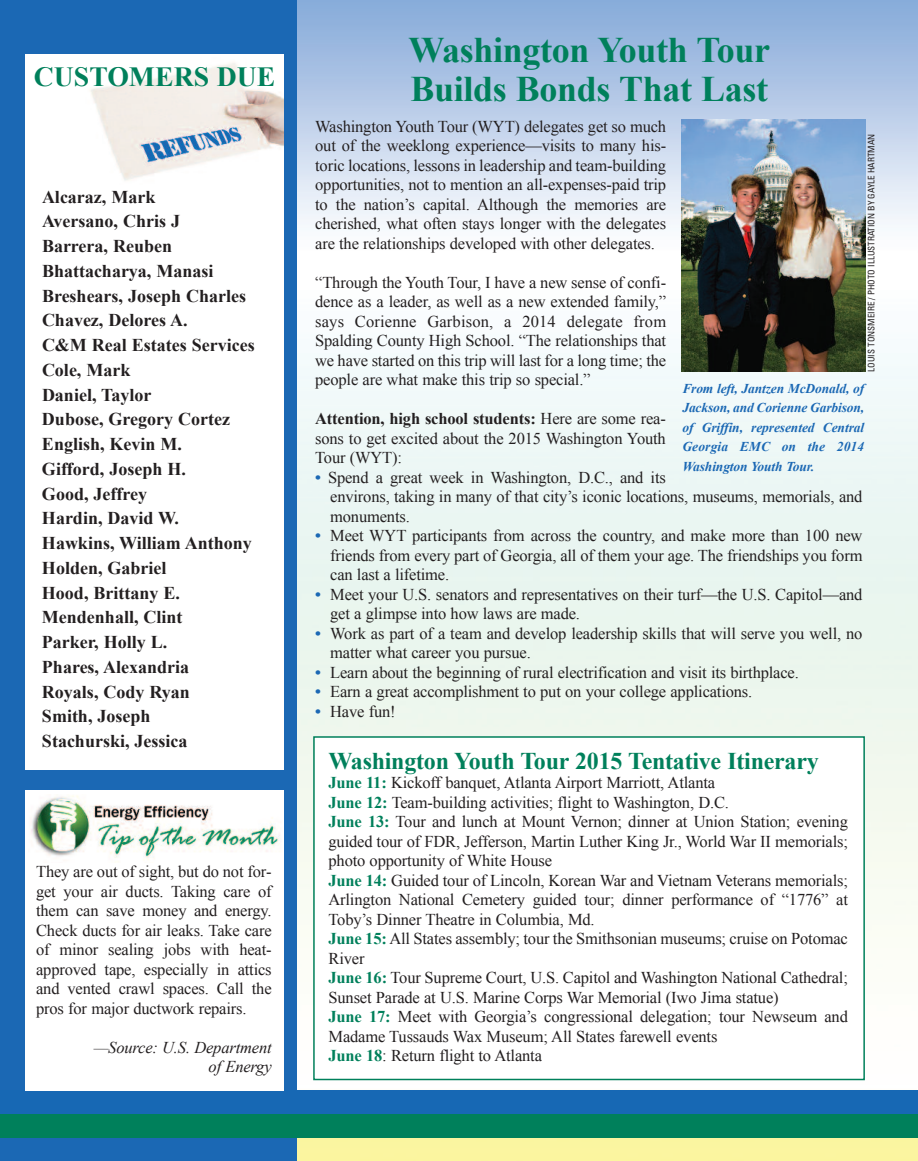
<style>
.page{position:relative;width:918px;height:1161px;background:#fff}
.page>*{position:absolute;margin:0;border:0;box-sizing:border-box;transform-origin:0 0}
.t1{font:700 36px/39px "Times New Roman";letter-spacing:-.01em;color:#00805b}
.t2{font:700 27.75px "Times New Roman";color:#00805b}
.t3{font:700 24px "Times New Roman";letter-spacing:-.01em;color:#00805b}
.t4{font:700 18px/24.8px "Times New Roman";color:#231f20}
.t5{font:16.5px/19.5px "Times New Roman";letter-spacing:-.01em;color:#231f20;text-align:justify}
.t6{font:italic 16.5px/19.5px "Times New Roman";letter-spacing:-.01em;color:#231f20;text-align:right}
.t7{font:italic 700 13.5px/19.5px "Times New Roman";letter-spacing:-.01em;color:#1b68b4;text-align:justify}
.t8{font:condensed 9px "Univers";color:#231f20}
.s1{font-weight:700}
.s2{font-weight:700;color:#1b68b4}
.s3{font-weight:700;color:#00805b}
</style>
<div class="page">
<img style="left:297px;top:0;width:621px;height:1161px">
<div style="left:0;top:0;width:297px;height:1161px;background:#1b68b4"></div>
<div style="left:0;top:1107px;width:918px;height:30px;background:#00805b"></div>
<div style="left:0;top:1090px;width:918px;height:24px;background:#1768b4"></div>
<div style="left:25px;top:54px;width:259px;height:715px;background:#fff"></div>
<img style="left:90px;top:62px;width:194px;height:119px">
<div style="left:25px;top:790px;width:259px;height:300px;background:#fff"></div>
<img style="left:31px;top:795px;width:249px;height:67px">
<img style="left:681px;top:120px;width:184px;height:252px">
<div style="left:315px;top:738px;width:548px;height:341px;background:#fff"></div>
<div style="left:313px;top:736px;width:552px;height:344px;border:2px solid #00805b"></div>
<h2 class="t2" style="left:34px;top:62px;width:243px">CUSTOMERS DUE</h2>
<p class="t4" style="left:42px;top:184px;width:214px">Alcaraz, Mark<br>Aversano, Chris J<br>Barrera, Reuben<br>Bhattacharya, Manasi<br>Breshears, Joseph Charles<br>Chavez, Delores A.<br>C&amp;M Real Estates Services<br>Cole, Mark<br>Daniel, Taylor<br>Dubose, Gregory Cortez<br>English, Kevin M.<br>Gifford, Joseph H.<br>Good, Jeffrey<br>Hardin, David W.<br>Hawkins, William Anthony<br>Holden, Gabriel<br>Hood, Brittany E.<br>Mendenhall, Clint<br>Parker, Holly L.<br>Phares, Alexandria<br>Royals, Cody Ryan<br>Smith, Joseph<br>Stachurski, Jessica</p>
<p class="t5" style="left:36px;top:862px;width:237px">They are out of sight, but do not for&shy;get your air ducts. Taking care of them can save money and energy.<br>Check ducts for air leaks. Take care of minor sealing jobs with heat&shy;approved tape, especially in attics and vented crawl spaces. Call the pros for major ductwork repairs.</p>
<p class="t6" style="left:94px;top:1037px;width:179px">—Source: U.S. Department of Energy</p>
<h1 class="t1" style="left:409px;top:30px;width:363px">Washington Youth Tour<br>Builds Bonds That Last</h1>
<p class="t5" style="left:315px;top:116px;width:353px">Washington Youth Tour (WYT) delegates get so much out of the weeklong experience—visits to many his&shy;toric locations, lessons in leadership and team-building opportunities, not to mention an all-expenses-paid trip to the nation’s capital. Although the memories are cherished, what often stays longer with the delegates are the relationships developed with other delegates.</p>
<p class="t5" style="left:315px;top:272px;width:353px">“Through the Youth Tour, I have a new sense of confi&shy;dence as a leader, as well as a new extended family,” says Corienne Garbison, a 2014 delegate from Spalding County High School. “The relationships that we have started on this trip will last for a long time; the people are what make this trip so special.”</p>
<p class="t5" style="left:315px;top:409px;width:352px"><span class="s1">Attention, high school students:</span> Here are some rea&shy;sons to get excited about the 2015 Washington Youth Tour (WYT):</p>
<p class="t5" style="left:330px;top:467px;width:534px;text-align:left;text-indent:-15px"><span class="s2">•</span> Spend a great week in Washington, D.C., and its<br>environs, taking in many of that city’s iconic locations, museums, memorials, and monuments.</p>
<p class="t5" style="left:330px;top:526px;width:534px;text-indent:-15px"><span class="s2">•</span> Meet WYT participants from across the country, and make more than 100 new friends from every part of Georgia, all of them your age. The friendships you form can last a lifetime.</p>
<p class="t5" style="left:330px;top:584px;width:534px;text-indent:-15px"><span class="s2">•</span> Meet your U.S. senators and representatives on their turf—the U.S. Capitol—and get a glimpse into how laws are made.</p>
<p class="t5" style="left:330px;top:623px;width:534px;text-indent:-15px"><span class="s2">•</span> Work as part of a team and develop leadership skills that will serve you well, no matter what career you pursue.</p>
<p class="t5" style="left:315px;top:662px;width:485px"><span class="s2">•</span> Learn about the beginning of rural electrification and visit its birthplace.</p>
<p class="t5" style="left:315px;top:682px;width:439px"><span class="s2">•</span> Earn a great accomplishment to put on your college applications.</p>
<p class="t5" style="left:315px;top:701px;width:82px"><span class="s2">•</span> Have fun!</p>
<p class="t8" style="left:868px;top:372px;width:240px;rotate:-90deg">LOUIS TONSMEIRE / PHOTO ILLUSTRATION BY GAYLE HARTMAN</p>
<p class="t7" style="left:682px;top:378px;width:183px">From left, Jantzen McDonald, of Jackson, and Corienne Garbison, of Griffin, represented Central Georgia EMC on the 2014<br>Washington Youth Tour.</p>
<h3 class="t3" style="left:328px;top:747px;width:492px">Washington Youth Tour 2015 Tentative Itinerary</h3>
<p class="t5" style="left:328px;top:773px;width:521px;text-align:left"><span class="s3">June 11:</span> Kickoff banquet, Atlanta Airport Marriott, Atlanta<br><span class="s3">June 12:</span> Team-building activities; flight to Washington, D.C.<br><span class="s3">June 13:</span> Tour and lunch at Mount Vernon; dinner at Union Station; evening guided tour of FDR, Jefferson, Martin Luther King Jr., World War II memorials; photo opportunity of White House<br><span class="s3">June 14:</span> Guided tour of Lincoln, Korean War and Vietnam Veterans memorials; Arlington National Cemetery guided tour; dinner performance of “1776” at Toby’s Dinner Theatre in Columbia, Md.<br><span class="s3">June 15:</span> All States assembly; tour the Smithsonian museums; cruise on Potomac River<br><span class="s3">June 16:</span> Tour Supreme Court, U.S. Capitol and Washington National Cathedral; Sunset Parade at U.S. Marine Corps War Memorial (Iwo Jima statue)<br><span class="s3">June 17:</span> Meet with Georgia’s congressional delegation; tour Newseum and Madame Tussauds Wax Museum; All States farewell events<br><span class="s3">June 18</span>: Return flight to Atlanta</p>
</div>
